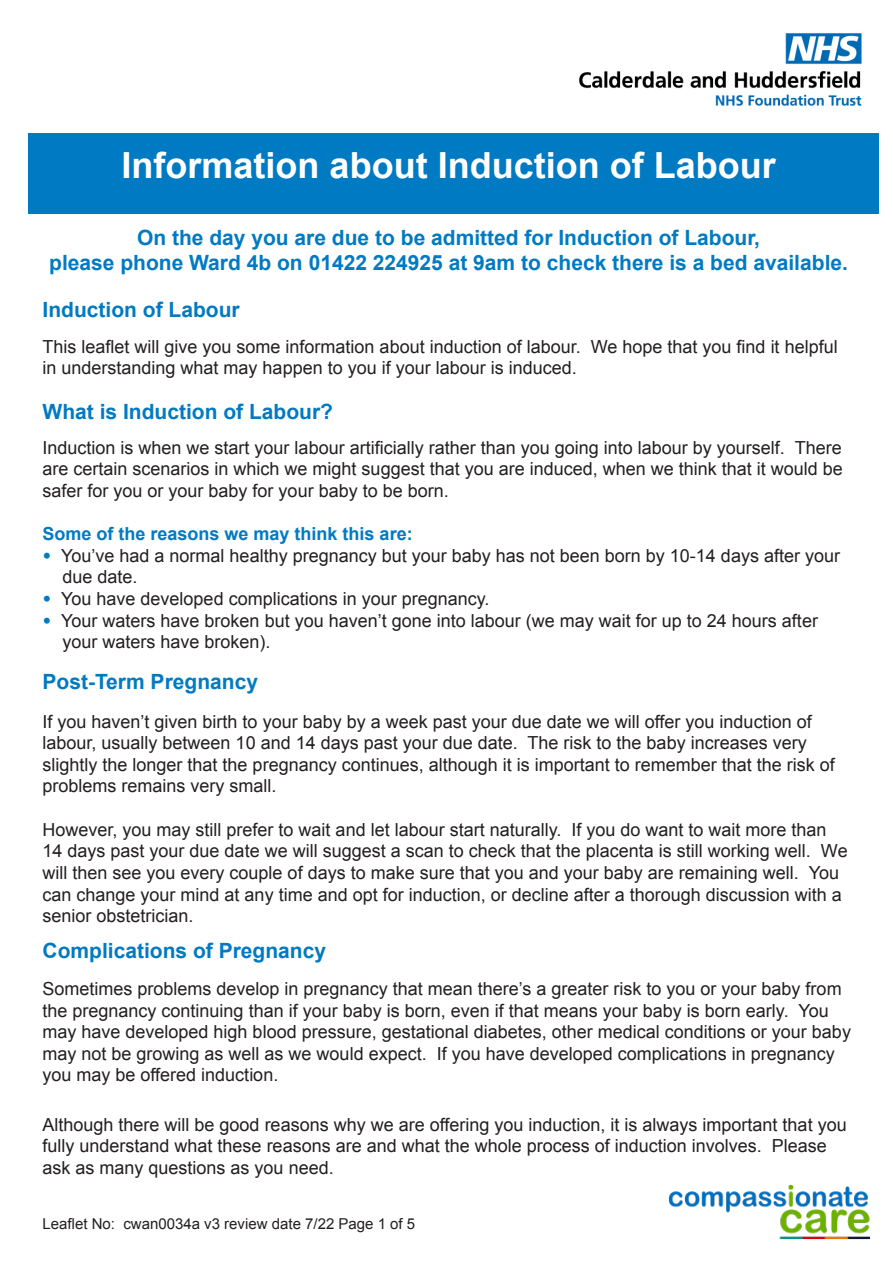
<style>
.page{position:relative;width:893px;height:1263px;background:#fff}
.page>*{position:absolute;margin:0;border:0;box-sizing:border-box;transform-origin:0 0}
.t1{font:700 36px "Arial";color:#fff}
.t2{font:700 21px "Arial";color:#007ac2}
.t3{font:18px/21.6px "Arial";color:#231f20}
.t4{font:700 18px "Arial";color:#007ac2}
.t5{font:15px "Arial";color:#231f20}
.s1{font-weight:900;color:#007ac2}
</style>
<div class="page">
<img style="left:669px;top:1184px;width:201px;height:56px">
<div style="left:28px;top:133px;width:850px;height:81px;background:#007ac2"></div>
<img style="left:579px;top:33px;width:283px;height:73px">
<p class="t1" style="left:122px;top:141px;width:656px">Information about Induction of Labour</p>
<p class="t2" style="left:137px;top:224px;width:625px">On the day you are due to be admitted for Induction of Labour,</p>
<p class="t2" style="left:49px;top:249px;width:800px">please phone Ward 4b on 01422 224925 at 9am to check there is a bed available.</p>
<p class="t2" style="left:43px;top:296px;width:199px">Induction of Labour</p>
<p class="t3" style="left:43px;top:336px;width:797px">This leaflet will give you some information about induction of labour. We hope that you find it helpful in understanding what may happen to you if your labour is induced.</p>
<p class="t2" style="left:43px;top:397px;width:292px">What is Induction of Labour?</p>
<p class="t3" style="left:43px;top:437px;width:802px;text-align:justify">Induction is when we start your labour artificially rather than you going into labour by yourself. There are certain scenarios in which we might suggest that you are induced, when we think that it would be safer for you or your baby for your baby to be born.</p>
<p class="t4" style="left:43px;top:522px;width:372px">Some of the reasons we may think this are:</p>
<p class="t3" style="left:63px;top:545px;width:779px;text-indent:-20px"><span class="s1">•</span> You’ve had a normal healthy pregnancy but your baby has not been born by 10-14 days after your due date.</p>
<p class="t3" style="left:43px;top:588px;width:448px"><span class="s1">•</span> You have developed complications in your pregnancy.</p>
<p class="t3" style="left:63px;top:610px;width:757px;text-indent:-20px"><span class="s1">•</span> Your waters have broken but you haven’t gone into labour (we may wait for up to 24 hours after your waters have broken).</p>
<p class="t2" style="left:43px;top:668px;width:217px">Post-Term Pregnancy</p>
<p class="t3" style="left:43px;top:711px;width:794px">If you haven’t given birth to your baby by a week past your due date we will offer you induction of labour, usually between 10 and 14 days past your due date. The risk to the baby increases very slightly the longer that the pregnancy continues, although it is important to remember that the risk of problems remains very small.</p>
<p class="t3" style="left:43px;top:819px;width:807px">However, you may still prefer to wait and let labour start naturally. If you do want to wait more than 14 days past your due date we will suggest a scan to check that the placenta is still working well. We will then see you every couple of days to make sure that you and your baby are remaining well. You can change your mind at any time and opt for induction, or decline after a thorough discussion with a senior obstetrician.</p>
<p class="t2" style="left:43px;top:936px;width:285px">Complications of Pregnancy</p>
<p class="t3" style="left:43px;top:978px;width:810px">Sometimes problems develop in pregnancy that mean there’s a greater risk to you or your baby from the pregnancy continuing than if your baby is born, even if that means your baby is born early. You may have developed high blood pressure, gestational diabetes, other medical conditions or your baby may not be growing as well as we would expect. If you have developed complications in pregnancy you may be offered induction.</p>
<p class="t3" style="left:43px;top:1114px;width:806px">Although there will be good reasons why we are offering you induction, it is always important that you fully understand what these reasons are and what the whole process of induction involves. Please ask as many questions as you need.</p>
<p class="t5" style="left:43px;top:1214px;width:374px">Leaflet No: cwan0034a v3 review date 7/22 Page 1 of 5</p>
</div>
